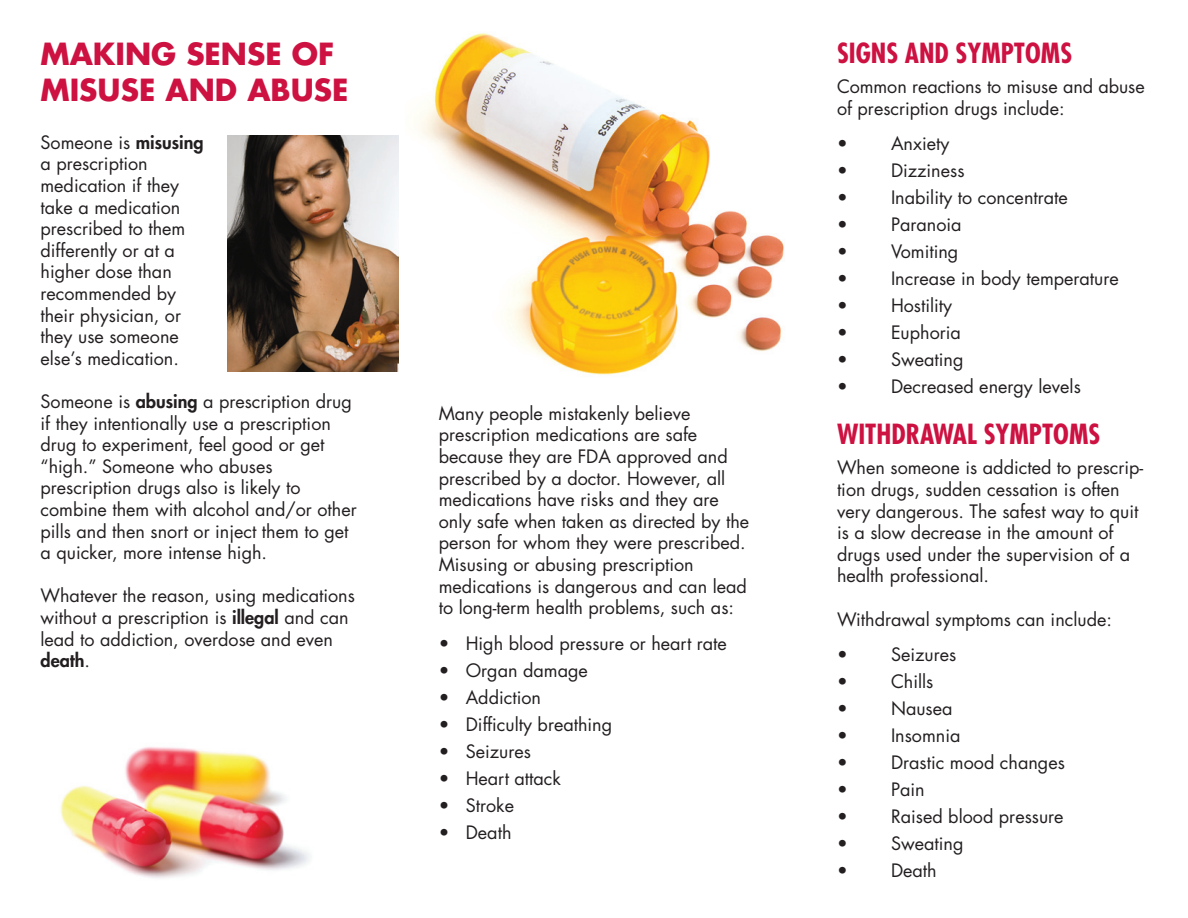
<style>
.page{position:relative;width:1188px;height:918px;background:#fff}
.page>*{position:absolute;margin:0;border:0;box-sizing:border-box;transform-origin:0 0}
.t1{font:700 29.7px/35.7px "Futura Std";color:#cd1141}
.t2{font:700 condensed 27px "Futura Std";color:#cd1141}
.t3{font:18px/21.6px "Futura Std";color:#231f20}
.s1{font-weight:800}
</style>
<div class="page">
<img style="left:227px;top:135px;width:171px;height:237px">
<img style="left:418px;top:33px;width:366px;height:342px">
<img style="left:60px;top:747px;width:250px;height:131px">
<h1 class="t1" style="left:40px;top:39px;width:309px">MAKING SENSE OF<br>MISUSE AND ABUSE</h1>
<p class="t3" style="left:40px;top:133px;width:165px">Someone is <span class="s1">misusing </span>a prescription medication if they take a medication prescribed to them differently or at a higher dose than recommended by their physician, or they use someone else’s medication.</p>
<p class="t3" style="left:40px;top:392px;width:318px">Someone is <span class="s1">abusing</span> a prescription drug if they intentionally use a prescription drug to experiment, feel good or get “high.” Someone who abuses prescription drugs also is likely to combine them with alcohol and/or other pills and then snort or inject them to get a quicker, more intense high.</p>
<p class="t3" style="left:40px;top:586px;width:316px">Whatever the reason, using medications without a prescription is <span class="s1">illegal</span> and can lead to addiction, overdose and even <span class="s1">death</span>.</p>
<p class="t3" style="left:439px;top:404px;width:312px">Many people mistakenly believe prescription medications are safe because they are FDA approved and prescribed by a doctor. However, all medications have risks and they are only safe when taken as directed by the person for whom they were prescribed.<br>Misusing or abusing prescription medications is dangerous and can lead to long-term health problems, such as:</p>
<p class="t3" style="left:439px;top:634px;width:290px">• High blood pressure or heart rate</p>
<p class="t3" style="left:439px;top:661px;width:151px">• Organ damage</p>
<p class="t3" style="left:439px;top:688px;width:104px">• Addiction</p>
<p class="t3" style="left:439px;top:715px;width:175px">• Difficulty breathing</p>
<p class="t3" style="left:439px;top:742px;width:94px">• Seizures</p>
<p class="t3" style="left:439px;top:769px;width:124px">• Heart attack</p>
<p class="t3" style="left:439px;top:796px;width:77px">• Stroke</p>
<p class="t3" style="left:439px;top:823px;width:74px">• Death</p>
<h2 class="t2" style="left:837px;top:41px;width:237px">SIGNS AND SYMPTOMS</h2>
<p class="t3" style="left:837px;top:77px;width:309px">Common reactions to misuse and abuse of prescription drugs include:</p>
<p class="t3" style="left:837px;top:135px;width:12px">•</p>
<p class="t3" style="left:891px;top:135px;width:60px">Anxiety</p>
<p class="t3" style="left:837px;top:162px;width:12px">•</p>
<p class="t3" style="left:891px;top:162px;width:75px">Dizziness</p>
<p class="t3" style="left:837px;top:189px;width:12px">•</p>
<p class="t3" style="left:891px;top:189px;width:178px">Inability to concentrate</p>
<p class="t3" style="left:837px;top:216px;width:12px">•</p>
<p class="t3" style="left:891px;top:216px;width:72px">Paranoia</p>
<p class="t3" style="left:837px;top:243px;width:12px">•</p>
<p class="t3" style="left:891px;top:243px;width:69px">Vomiting</p>
<p class="t3" style="left:837px;top:270px;width:12px">•</p>
<p class="t3" style="left:891px;top:270px;width:229px">Increase in body temperature</p>
<p class="t3" style="left:837px;top:297px;width:12px">•</p>
<p class="t3" style="left:891px;top:297px;width:63px">Hostility</p>
<p class="t3" style="left:837px;top:324px;width:12px">•</p>
<p class="t3" style="left:891px;top:324px;width:71px">Euphoria</p>
<p class="t3" style="left:837px;top:351px;width:12px">•</p>
<p class="t3" style="left:891px;top:351px;width:74px">Sweating</p>
<p class="t3" style="left:837px;top:378px;width:12px">•</p>
<p class="t3" style="left:891px;top:378px;width:191px">Decreased energy levels</p>
<h2 class="t2" style="left:837px;top:422px;width:265px">WITHDRAWAL SYMPTOMS</h2>
<p class="t3" style="left:837px;top:459px;width:308px">When someone is addicted to prescrip&shy;tion drugs, sudden cessation is often very dangerous. The safest way to quit is a slow decrease in the amount of drugs used under the supervision of a health professional.</p>
<p class="t3" style="left:837px;top:603px;width:277px;line-height:35.7px">Withdrawal symptoms can include: •</p>
<p class="t3" style="left:891px;top:645px;width:67px">Seizures</p>
<p class="t3" style="left:837px;top:672px;width:12px">•</p>
<p class="t3" style="left:891px;top:672px;width:44px">Chills</p>
<p class="t3" style="left:837px;top:699px;width:12px">•</p>
<p class="t3" style="left:891px;top:699px;width:63px">Nausea</p>
<p class="t3" style="left:837px;top:726px;width:12px">•</p>
<p class="t3" style="left:891px;top:726px;width:71px">Insomnia</p>
<p class="t3" style="left:837px;top:753px;width:12px">•</p>
<p class="t3" style="left:891px;top:753px;width:175px">Drastic mood changes</p>
<p class="t3" style="left:837px;top:780px;width:12px">•</p>
<p class="t3" style="left:891px;top:780px;width:35px">Pain</p>
<p class="t3" style="left:837px;top:807px;width:12px">•</p>
<p class="t3" style="left:891px;top:807px;width:174px">Raised blood pressure</p>
<p class="t3" style="left:837px;top:834px;width:12px">•</p>
<p class="t3" style="left:891px;top:834px;width:74px">Sweating</p>
<p class="t3" style="left:837px;top:861px;width:12px">•</p>
<p class="t3" style="left:891px;top:861px;width:47px">Death</p>
</div>
